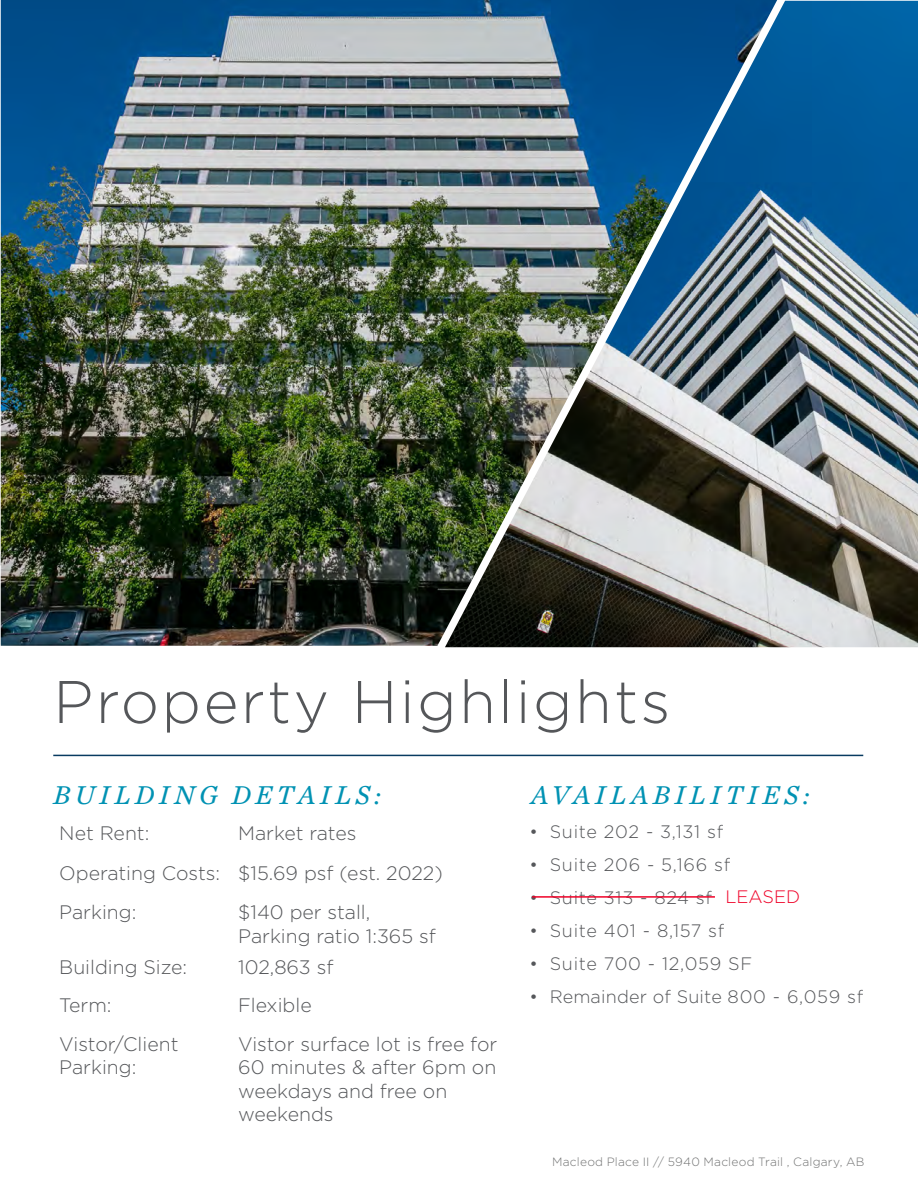
<style>
.page{position:relative;width:918px;height:1188px;background:#fff}
.page>*{position:absolute;margin:0;border:0;box-sizing:border-box;transform-origin:0 0}
.t1{font:300 60px "Gotham";letter-spacing:.04em;color:#55575a}
.t2{font:italic 27px "Chronicle Text G2";letter-spacing:.16em;color:#0092b3}
.t3{font:300 19.5px/23.4px "Gotham";color:#55575a}
.t4{font:300 18px "Gotham";letter-spacing:.04em;color:#55575a}
.t5{font:300 18px "Gotham";letter-spacing:.01em;color:#55575a}
.t6{font:300 18px "Gotham";color:#ef0027}
.t7{font:300 12px "Gotham";letter-spacing:.02em;color:#717272}
</style>
<div class="page">
<img style="left:1px;top:0;width:776px;height:646px">
<img style="left:445px;top:1px;width:473px;height:646px">
<hr style="left:53px;top:755px;width:810px;height:1px;background:#083b60">
<hr style="left:532px;top:896px;width:183px;height:2px;background:#ef0027">
<p class="t1" style="left:53px;top:664px;width:619px">Property Highlights</p>
<p class="t2" style="left:53px;top:775px;width:329px">BUILDING DETAILS:</p>
<p class="t3" style="left:59px;top:821px;width:92px">Net Rent:</p>
<p class="t3" style="left:238px;top:821px;width:120px">Market rates</p>
<p class="t3" style="left:59px;top:861px;width:163px">Operating Costs:</p>
<p class="t3" style="left:238px;top:861px;width:206px">$15.69 psf (est. 2022)</p>
<p class="t3" style="left:59px;top:900px;width:79px">Parking:</p>
<p class="t3" style="left:238px;top:900px;width:134px">$140 per stall,</p>
<p class="t3" style="left:238px;top:924px;width:199px">Parking ratio 1:365 sf</p>
<p class="t3" style="left:59px;top:955px;width:130px">Building Size:</p>
<p class="t3" style="left:238px;top:955px;width:97px">102,863 sf</p>
<p class="t3" style="left:59px;top:993px;width:54px">Term:</p>
<p class="t3" style="left:238px;top:993px;width:75px">Flexible</p>
<p class="t3" style="left:59px;top:1032px;width:121px">Vistor/Client<br>Parking:</p>
<p class="t3" style="left:238px;top:1032px;width:261px;text-align:justify">Vistor surface lot is free for 60 minutes &amp; after 6pm on weekdays and free on</p>
<p class="t3" style="left:238px;top:1102px;width:97px">weekends</p>
<p class="t2" style="left:531px;top:775px;width:280px">AVAILABILITIES:</p>
<p class="t4" style="left:529px;top:820px;width:195px">• Suite 202 - 3,131 sf</p>
<p class="t4" style="left:529px;top:853px;width:203px">• Suite 206 - 5,166 sf</p>
<p class="t4" style="left:529px;top:886px;width:184px">• Suite 313 - 824 sf</p>
<p class="t4" style="left:529px;top:919px;width:197px">• Suite 401 - 8,157 sf</p>
<p class="t4" style="left:529px;top:952px;width:224px">• Suite 700 - 12,059 SF</p>
<p class="t5" style="left:529px;top:985px;width:335px">• Remainder of Suite 800 - 6,059 sf</p>
<p class="t6" style="left:726px;top:886px;width:76px">LEASED</p>
<p class="t7" style="left:552px;top:1154px;width:314px">Macleod Place II // 5940 Macleod Trail , Calgary, AB</p>
</div>
